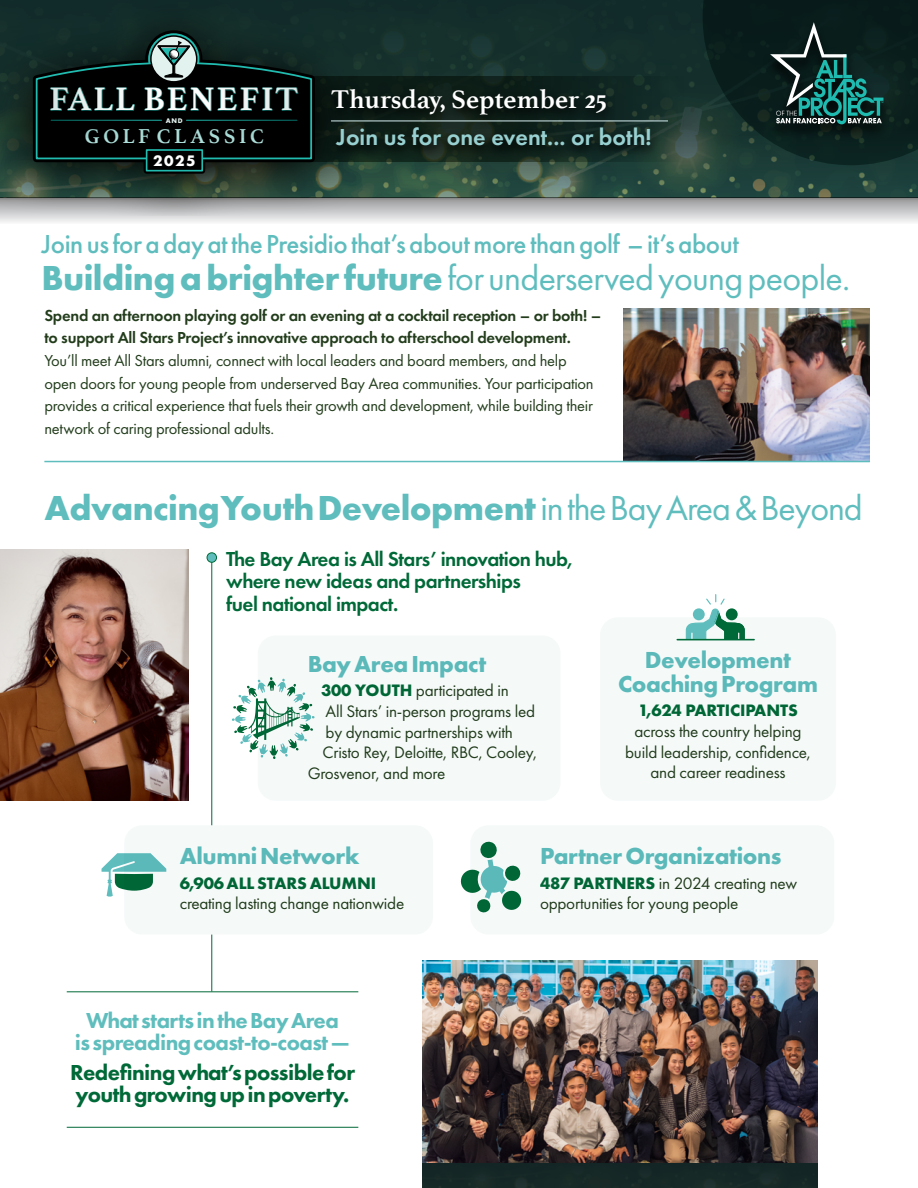
<style>
.page{position:relative;width:918px;height:1188px;background:#fff}
.page>*{position:absolute;margin:0;border:0;box-sizing:border-box;transform-origin:0 0}
.t1{font:36px "Futura PT";letter-spacing:-.02em;color:#5fbdbe}
.t2{font:700 36px "Futura PT";letter-spacing:-.015em;color:#5fbdbe}
.t3{font:700 33.9px "Athelas";letter-spacing:.065em;color:#fff}
.t4{font:500 27px "Futura PT";letter-spacing:-.015em;color:#5fbdbe}
.t5{font:700 27px "Athelas";color:#fff}
.t6{font:700 24px/24px "Futura PT";letter-spacing:-.015em;color:#5fbdbe;text-align:center}
.t7{font:600 24px "Futura PT";color:#98d0d1}
.t8{font:800 22.5px/22.5px "Futura PT";letter-spacing:-.025em;color:#006938}
.t9{font:800 22.5px/22.5px "Futura PT";letter-spacing:-.025em;color:#5fbebd;text-align:center}
.t10{font:700 21.15px "Athelas";letter-spacing:.175em;color:#aeded9}
.t11{font:600 21px/22.5px "Futura PT";letter-spacing:-.025em;color:#006938}
.t12{font:17.25px/20.7px "Futura PT";letter-spacing:-.015em;color:#233d1c}
.t13{font:700 17.25px "Futura PT";letter-spacing:-.005em;color:#006938}
.t14{font:16.5px/22.5px "Futura PT";letter-spacing:-.015em;color:#233d1c}
.t15{font:600 16.5px/22.5px "Futura PT";letter-spacing:-.015em;color:#233d1c}
.t16{font:700 15.9px "Futura PT";color:#fff}
.t17{font:700 7.05px "Futura PT";color:#e4f4f1}
.s1{font-weight:700}
.s2{font-weight:400}
.s3{font-weight:700;color:#006938}
</style>
<div class="page">
<div style="left:258px;top:635px;width:303px;height:166px;background:#f5faf9;border-radius:18px"></div>
<div style="left:124px;top:825px;width:309px;height:110px;background:#f5faf9;border-radius:18px"></div>
<div style="left:600px;top:617px;width:236px;height:184px;background:#f5faf9;border-radius:18px"></div>
<div style="left:470px;top:825px;width:364px;height:110px;background:#f5faf9;border-radius:18px"></div>
<svg style="left:360px;top:0;width:558px;height:198px;background:#1f3c35"></svg>
<svg style="left:703px;top:0;width:215px;height:165px;background:#142f2b"></svg>
<svg style="left:0;top:198px;width:918px;height:24px;background:#c7c8c9"></svg>
<svg style="left:360px;top:77px;width:324px;height:85px;background:#182e27"></svg>
<svg style="left:0;top:0;width:360px;height:216px;background:#364a45"></svg>
<div style="left:144px;top:147px;width:61px;height:27px;border:6px solid #000"></div>
<div style="left:145px;top:30px;width:57px;height:58px;border:10px solid #000;border-radius:50%"></div>
<div style="left:147px;top:150px;width:55px;height:21px;background:#000"></div>
<div style="left:146px;top:149px;width:57px;height:22px;border:2px solid #21bbb0"></div>
<svg style="left:29px;top:35px;width:290px;height:131px;background:#0c1c1a"></svg>
<div style="left:321px;top:85px;width:295px;height:44px;background:linear-gradient(to right,#0a1610,#0d1e1a)"></div>
<svg style="left:327px;top:123px;width:333px;height:37px;background:#11221b"></svg>
<hr style="left:331px;top:121px;width:337px;height:1px;background:#d6eef0">
<div style="left:422px;top:1159px;width:396px;height:29px;background:#152826"></div>
<img style="left:623px;top:308px;width:247px;height:153px">
<img style="left:0;top:550px;width:188px;height:251px">
<img style="left:422px;top:961px;width:396px;height:202px">
<svg style="left:460px;top:841px;width:62px;height:72px"></svg>
<svg style="left:685px;top:594px;width:60px;height:45px"></svg>
<hr style="left:677px;top:639px;width:77px;height:1px;background:#006938">
<svg style="left:232px;top:677px;width:83px;height:82px"></svg>
<svg style="left:102px;top:853px;width:64px;height:44px"></svg>
<hr style="left:44px;top:461px;width:826px;height:1px;background:#5fbdbe">
<hr style="left:211px;top:555px;width:1px;height:270px;background:#006938">
<hr style="left:211px;top:935px;width:1px;height:56px;background:#006938">
<hr style="left:67px;top:991px;width:291px;height:1px;background:#006938">
<hr style="left:67px;top:1127px;width:291px;height:1px;background:#006938">
<div style="left:207px;top:553px;width:10px;height:9px;background:#5fbebd;border-radius:50%"></div>
<div style="left:207px;top:552px;width:10px;height:11px;border:1px solid #006938;border-radius:50%"></div>
<h2 class="t3" style="left:50px;top:72px;width:250px">FALL BENEFIT</h2>
<p class="t17" style="left:166px;top:116px;width:18px">AND</p>
<p class="t10" style="left:85px;top:119px;width:181px">GOLF CLASSIC</p>
<p class="t16" style="left:153px;top:150px;width:44px">2025</p>
<h3 class="t5" style="left:331px;top:77px;width:277px">Thursday, September 25</h3>
<h3 class="t7" style="left:337px;top:122px;width:316px">Join us for one event... or both!</h3>
<h3 class="t4" style="left:41px;top:228px;width:699px">Join us for a day at the Presidio that’s about more than golf – it’s about</h3>
<h1 class="t1" style="left:41px;top:256px;width:810px"><span class="s1">Building a brighter future</span>for underserved young people.</h1>
<p class="t15" style="left:44px;top:304px;width:558px">Spend an afternoon playing golf or an evening at a cocktail reception – or both! – to support All Stars Project’s innovative approach to afterschool development.</p>
<p class="t14" style="left:44px;top:349px;width:551px">You’ll meet All Stars alumni, connect with local leaders and board members, and help open doors for young people from underserved Bay Area communities. Your participation provides a critical experience that fuels their growth and development, while building their network of caring professional adults.</p>
<h1 class="t2" style="left:44px;top:485px;width:820px">Advancing Youth Development <span class="s2">in the Bay Area &amp; Beyond</span></h1>
<p class="t11" style="left:226px;top:547px;width:348px">The Bay Area is All Stars’ innovation hub, where new ideas and partnerships<br>fuel national impact.</p>
<h3 class="t6" style="left:308px;top:651px;width:180px">Bay Area Impact</h3>
<p class="t12" style="left:321px;top:680px;width:189px"><span class="s3">300 YOUTH</span> participated in</p>
<p class="t12" style="left:326px;top:701px;width:211px">All Stars’ in-person programs led</p>
<p class="t12" style="left:326px;top:722px;width:189px">by dynamic partnerships with</p>
<p class="t12" style="left:323px;top:742px;width:216px">Cristo Rey, Deloitte, RBC, Cooley,</p>
<p class="t12" style="left:308px;top:763px;width:139px">Grosvenor, and more</p>
<h3 class="t6" style="left:618px;top:647px;width:202px">Development<br>Coaching Program</h3>
<p class="t13" style="left:638px;top:700px;width:161px">1,624 PARTICIPANTS</p>
<p class="t12" style="left:625px;top:721px;width:187px;text-align:center">across the country helping build leadership, confidence, and career readiness</p>
<h3 class="t6" style="left:180px;top:844px;width:181px">Alumni Network</h3>
<p class="t13" style="left:180px;top:872px;width:198px">6,906 ALL STARS ALUMNI</p>
<p class="t12" style="left:180px;top:893px;width:226px">creating lasting change nationwide</p>
<h3 class="t9" style="left:75px;top:1009px;width:277px">What starts in the Bay Area<br>is spreading coast-to-coast —</h3>
<h3 class="t8" style="left:70px;top:1061px;width:286px">Redefining what’s possible for youth growing up in poverty.</h3>
<h3 class="t6" style="left:540px;top:844px;width:243px">Partner Organizations</h3>
<p class="t12" style="left:540px;top:872px;width:259px"><span class="s3">487 PARTNERS</span> in 2024 creating new opportunities for young people</p>
</div>
